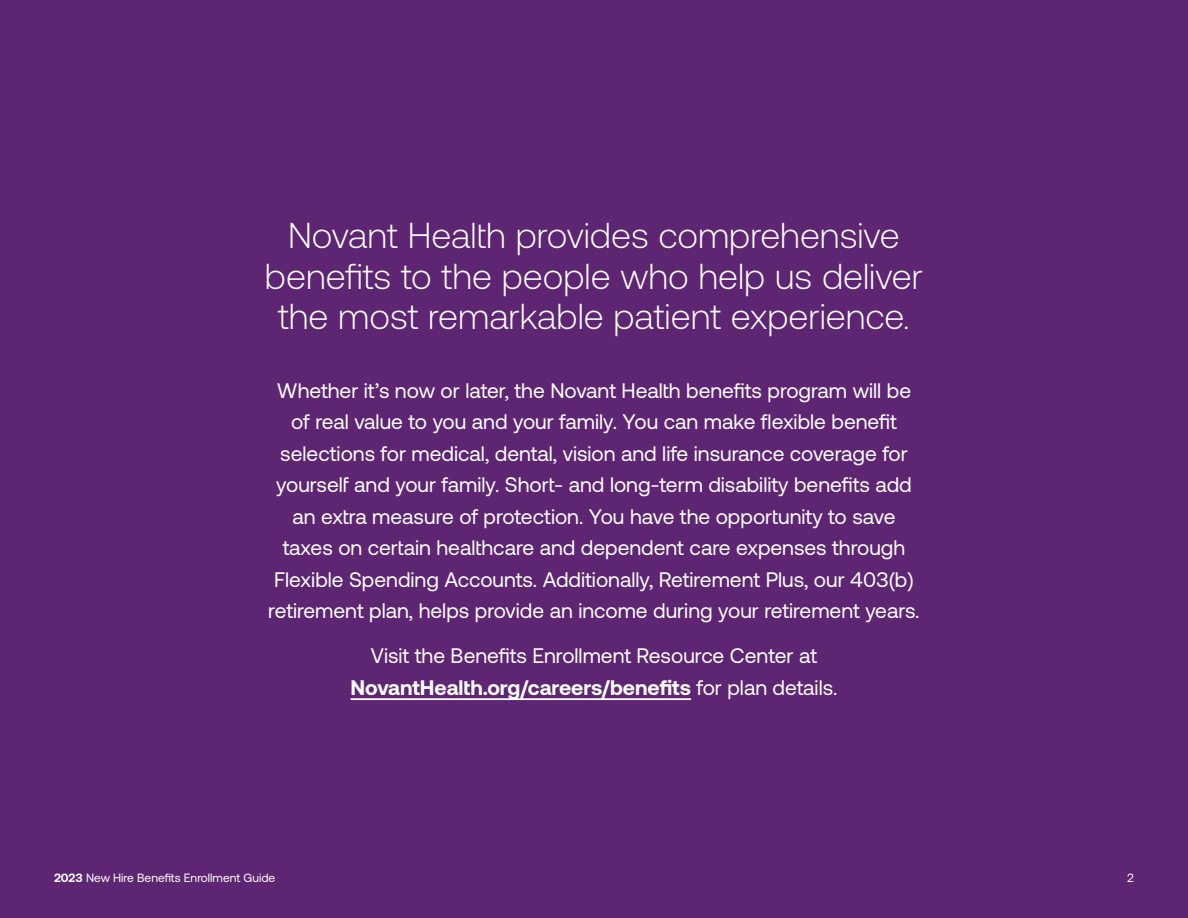
<style>
.page{position:relative;width:1188px;height:918px;background:#5e2572}
.page>*{position:absolute;margin:0;border:0;box-sizing:border-box;transform-origin:0 0}
.t1{font:300 36px/40.5px "Aeonik";color:#fff;text-align:center}
.t2{font:21px/31.5px "Aeonik";color:#fff;text-align:center}
.t3{font:12px "Aeonik";color:#fff}
.s1{font-weight:700}
</style>
<div class="page">
<hr style="left:351px;top:698px;width:340px;height:2px;background:#fff">
<h1 class="t1" style="left:265px;top:216px;width:660px">Novant Health provides comprehensive benefits to the people who help us deliver the most remarkable patient experience.</h1>
<p class="t2" style="left:268px;top:375px;width:653px">Whether it’s now or later, the Novant Health benefits program will be of real value to you and your family. You can make flexible benefit selections for medical, dental, vision and life insurance coverage for yourself and your family. Short- and long-term disability benefits add an extra measure of protection. You have the opportunity to save taxes on certain healthcare and dependent care expenses through Flexible Spending Accounts. Additionally, Retirement Plus, our 403(b) retirement plan, helps provide an income during your retirement years.</p>
<p class="t2" style="left:351px;top:640px;width:488px">Visit the Benefits Enrollment Resource Center at<br><span class="s1">NovantHealth.org/careers/benefits</span> for plan details.</p>
<p class="t3" style="left:54px;top:871px;width:223px"><span class="s1">2023</span> New Hire Benefits Enrollment Guide</p>
<p class="t3" style="left:1127px;top:871px;width:8px">2</p>
</div>
